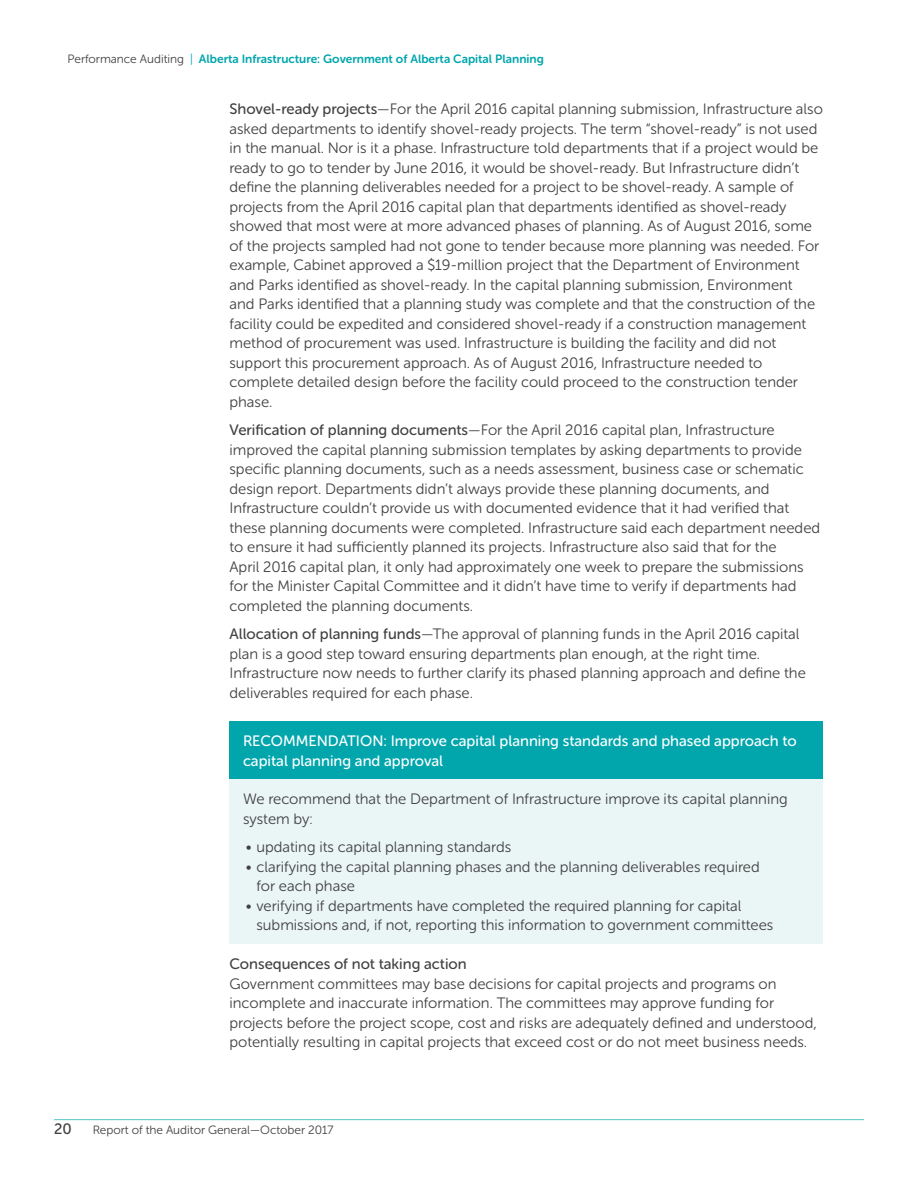
<style>
.page{position:relative;width:918px;height:1188px;background:#fff}
.page>*{position:absolute;margin:0;border:0;box-sizing:border-box;transform-origin:0 0}
.t1{font:15px/19.5px "Museo Sans Rounded 300";color:#414042}
.t2{font:15px/19.5px "Museo Sans Rounded 500";color:#fff}
.t3{font:15px "Museo Sans Rounded 500";color:#414042}
.t4{font:12px "Museo Sans Rounded 700";color:#00a6ac}
.t5{font:12px "Museo Sans Rounded 300";color:#414042}
.s1{font-family:"Museo Sans Rounded 300";color:#414042}
.s2{font-family:"Museo Sans Rounded 300"}
.s3{font-family:"Museo Sans Rounded 500"}
</style>
<div class="page">
<hr style="left:54px;top:1119px;width:810px;height:1px;background:#58c5c7">
<div style="left:230px;top:722px;width:594px;height:57px;background:#00a6ac"></div>
<div style="left:230px;top:779px;width:594px;height:165px;background:#eaf6f5"></div>
<p class="t4" style="left:68px;top:52px;width:478px"><span class="s1">Performance Auditing</span> <span class="s2">|</span> Alberta Infrastructure: Government of Alberta Capital Planning</p>
<p class="t1" style="left:230px;top:99px;width:595px"><span class="s3">Shovel-ready projects</span>—For the April 2016 capital planning submission, Infrastructure also asked departments to identify shovel-ready projects. The term “shovel-ready” is not used in the manual. Nor is it a phase. Infrastructure told departments that if a project would be ready to go to tender by June 2016, it would be shovel-ready. But Infrastructure didn’t define the planning deliverables needed for a project to be shovel-ready. A sample of projects from the April 2016 capital plan that departments identified as shovel-ready showed that most were at more advanced phases of planning. As of August 2016, some of the projects sampled had not gone to tender because more planning was needed. For example, Cabinet approved a $19-million project that the Department of Environment and Parks identified as shovel-ready. In the capital planning submission, Environment<br>and Parks identified that a planning study was complete and that the construction of the facility could be expedited and considered shovel-ready if a construction management method of procurement was used. Infrastructure is building the facility and did not support this procurement approach. As of August 2016, Infrastructure needed to complete detailed design before the facility could proceed to the construction tender phase.</p>
<p class="t1" style="left:230px;top:420px;width:592px"><span class="s3">Verification of planning documents</span>—For the April 2016 capital plan, Infrastructure improved the capital planning submission templates by asking departments to provide specific planning documents, such as a needs assessment, business case or schematic design report. Departments didn’t always provide these planning documents, and Infrastructure couldn’t provide us with documented evidence that it had verified that these planning documents were completed. Infrastructure said each department needed to ensure it had sufficiently planned its projects. Infrastructure also said that for the<br>April 2016 capital plan, it only had approximately one week to prepare the submissions for the Minister Capital Committee and it didn’t have time to verify if departments had completed the planning documents.</p>
<p class="t1" style="left:230px;top:624px;width:578px"><span class="s3">Allocation of planning funds</span>—The approval of planning funds in the April 2016 capital plan is a good step toward ensuring departments plan enough, at the right time.<br>Infrastructure now needs to further clarify its phased planning approach and define the deliverables required for each phase.</p>
<p class="t2" style="left:243px;top:731px;width:555px">RECOMMENDATION: Improve capital planning standards and phased approach to capital planning and approval</p>
<p class="t1" style="left:243px;top:789px;width:546px">We recommend that the Department of Infrastructure improve its capital planning system by:</p>
<p class="t1" style="left:246px;top:837px;width:267px">• updating its capital planning standards</p>
<p class="t1" style="left:256px;top:857px;width:505px;text-indent:-11px">• clarifying the capital planning phases and the planning deliverables required for each phase</p>
<p class="t1" style="left:256px;top:896px;width:518px;text-indent:-11px">• verifying if departments have completed the required planning for capital submissions and, if not, reporting this information to government committees</p>
<p class="t3" style="left:230px;top:956px;width:239px">Consequences of not taking action</p>
<p class="t1" style="left:230px;top:974px;width:589px">Government committees may base decisions for capital projects and programs on incomplete and inaccurate information. The committees may approve funding for projects before the project scope, cost and risks are adequately defined and understood, potentially resulting in capital projects that exceed cost or do not meet business needs.</p>
<p class="t3" style="left:54px;top:1120px;width:19px">20</p>
<p class="t5" style="left:93px;top:1123px;width:242px">Report of the Auditor General—October 2017</p>
</div>
